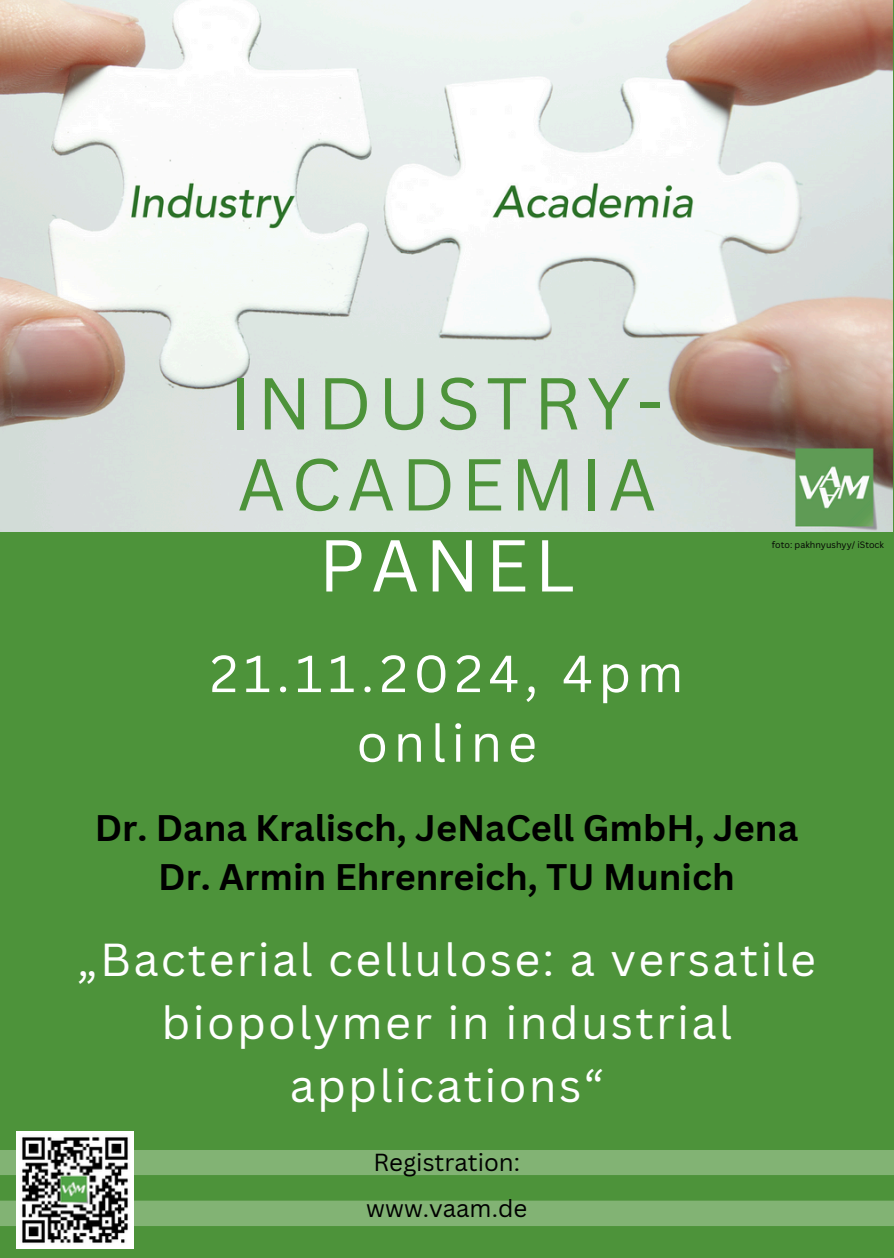
<style>
.page{position:relative;width:894px;height:1258px;background:#fff}
.page>*{position:absolute;margin:0;border:0;box-sizing:border-box;transform-origin:0 0}
.t1{font:71.7px/81px "Canva Sans";letter-spacing:.08em;color:#4d933a;text-align:center}
.t2{font:51px/69.6px "Canva Sans";letter-spacing:.11em;color:#fff;text-align:center}
.t3{font:45px/63px "Canva Sans";letter-spacing:.05em;color:#fff;text-align:center}
.t4{font:700 36px/49.5px "Canva Sans";color:#000;text-align:center}
.t5{font:24px "Canva Sans";color:#000}
.t6{font:9px "Canva Sans";color:#020202}
.s1{color:#fff}
</style>
<div class="page">
<div style="left:0;top:0;width:893px;height:1258px;background:#4d933a"></div>
<img style="left:0;top:0;width:892px;height:531px">
<svg style="left:0;top:1149px;width:893px;height:77px;fill:#82b374"></svg>
<img style="left:16px;top:1131px;width:117px;height:117px">
<p class="t1" style="left:230px;top:361px;width:435px">INDUSTRY-<br>ACADEMIA<br><span class="s1">PANEL</span></p>
<h2 class="t2" style="left:210px;top:637px;width:475px">21.11.2024, 4pm online</h2>
<h3 class="t6" style="left:771px;top:539px;width:114px">foto: pakhnyushyy/ iStock</h3>
<h5 class="t4" style="left:95px;top:802px;width:704px">Dr. Dana Kralisch, JeNaCell GmbH, Jena<br>Dr. Armin Ehrenreich, TU Munich</h5>
<h4 class="t3" style="left:78px;top:926px;width:739px">„Bacterial cellulose: a versatile biopolymer in industrial applications“</h4>
<p class="t5" style="left:373px;top:1145px;width:148px">Registration:</p>
<h5 class="t5" style="left:366px;top:1191px;width:162px">www.vaam.de</h5>
</div>
